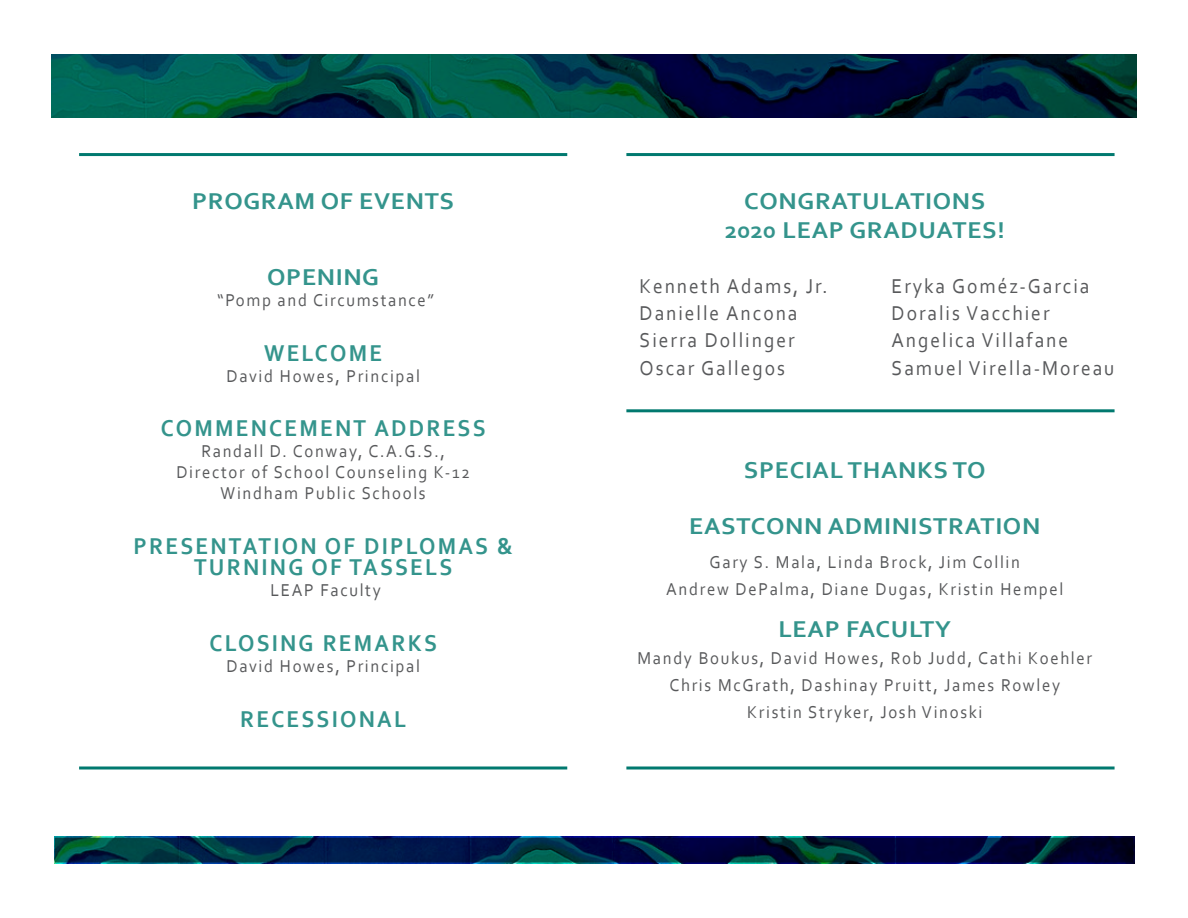
<style>
.page{position:relative;width:1188px;height:918px;background:#fff}
.page>*{position:absolute;margin:0;border:0;box-sizing:border-box;transform-origin:0 0}
.t1{font:700 24px/28.8px "Corbel";letter-spacing:.025em;color:#34948c;text-align:center;scale:1.05 1}
.t2{font:700 24px/21px "Corbel";letter-spacing:.1em;color:#34948c;text-align:center;scale:.93 1}
.t3{font:21px "Corbel";letter-spacing:.1em;color:#58595b;scale:.93 1}
.t4{font:18px/27px "Corbel";letter-spacing:.1em;color:#58595b;text-align:center;scale:.93 1}
</style>
<div class="page">
<img style="left:54px;top:836px;width:1080px;height:1px">
<svg style="left:54px;top:837px;width:1080px;height:26px"></svg>
<svg style="left:52px;top:54px;width:1084px;height:64px"></svg>
<hr style="left:626px;top:409px;width:489px;height:3px;background:#01796f">
<svg style="left:626px;top:766px;width:489px;height:4px;fill:#77b7b2"></svg>
<hr style="left:626px;top:153px;width:489px;height:3px;background:#01796f">
<svg style="left:79px;top:766px;width:488px;height:4px"></svg>
<hr style="left:79px;top:153px;width:488px;height:3px;background:#01796f">
<h3 class="t1" style="left:192px;top:186px;width:251px">PROGRAM OF EVENTS</h3>
<h3 class="t1" style="left:267px;top:262px;width:108px">OPENING</h3>
<h3 class="t4" style="left:217px;top:286px;width:235px">“Pomp and Circumstance”</h3>
<h3 class="t2" style="left:264px;top:341px;width:128px">WELCOME</h3>
<h3 class="t4" style="left:226px;top:362px;width:209px">David Howes, Principal</h3>
<h3 class="t2" style="left:161px;top:417px;width:351px">COMMENCEMENT ADDRESS</h3>
<h3 class="t4" style="left:176px;top:440px;width:317px;line-height:21px">Randall D. Conway, C.A.G.S.,<br>Director of School Counseling K-12<br>Windham Public Schools</h3>
<h3 class="t2" style="left:134px;top:535px;width:409px">PRESENTATION OF DIPLOMAS &amp;<br>TURNING OF TASSELS</h3>
<h3 class="t4" style="left:271px;top:576px;width:120px">LEAP Faculty</h3>
<h3 class="t2" style="left:209px;top:632px;width:246px">CLOSING REMARKS</h3>
<h3 class="t4" style="left:226px;top:652px;width:209px">David Howes, Principal</h3>
<h3 class="t2" style="left:240px;top:707px;width:180px">RECESSIONAL</h3>
<h4 class="t1" style="left:725px;top:186px;width:268px">CONGRATULATIONS<br>2020 LEAP GRADUATES!</h4>
<h4 class="t3" style="left:640px;top:273px;width:204px">Kenneth Adams, Jr.</h4>
<h4 class="t3" style="left:892px;top:273px;width:214px">Eryka Goméz-Garcia</h4>
<h4 class="t3" style="left:640px;top:300px;width:171px">Danielle Ancona</h4>
<h4 class="t3" style="left:892px;top:300px;width:171px">Doralis Vacchier</h4>
<h4 class="t3" style="left:640px;top:327px;width:168px">Sierra Dollinger</h4>
<h4 class="t3" style="left:892px;top:327px;width:191px">Angelica Villafane</h4>
<h4 class="t3" style="left:640px;top:355px;width:158px">Oscar Gallegos</h4>
<h4 class="t3" style="left:892px;top:355px;width:241px">Samuel Virella-Moreau</h4>
<h4 class="t1" style="left:744px;top:455px;width:232px">SPECIAL THANKS TO</h4>
<h4 class="t1" style="left:689px;top:511px;width:336px">EASTCONN ADMINISTRATION</h4>
<h4 class="t4" style="left:666px;top:548px;width:428px">Gary S. Mala, Linda Brock, Jim Collin<br>Andrew DePalma, Diane Dugas, Kristin Hempel</h4>
<h4 class="t1" style="left:779px;top:614px;width:166px">LEAP FACULTY</h4>
<h4 class="t4" style="left:638px;top:644px;width:490px">Mandy Boukus, David Howes, Rob Judd, Cathi Koehler<br>Chris McGrath, Dashinay Pruitt, James Rowley<br>Kristin Stryker, Josh Vinoski</h4>
</div>
